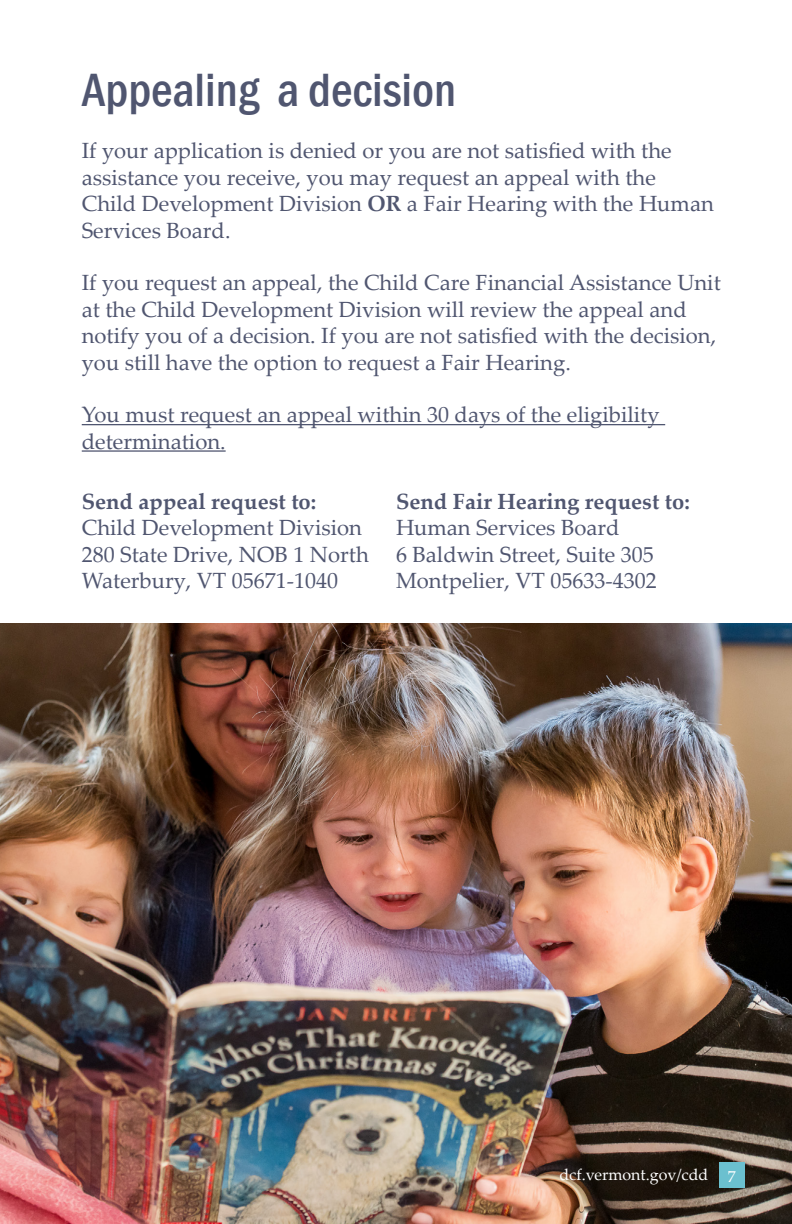
<style>
.page{position:relative;width:792px;height:1224px;background:#fff}
.page>*{position:absolute;margin:0;border:0;box-sizing:border-box;transform-origin:0 0}
.t1{font:500 condensed 48px "Franklin Gothic";color:#505670}
.t2{font:22px/26.4px "Palatino Linotype";color:#505670}
.t3{font:700 22px "Palatino Linotype";color:#505670}
.t4{font:16px "Palatino Linotype";color:#fff}
.s1{font-weight:700}
</style>
<div class="page">
<img style="left:0;top:624px;width:792px;height:600px">
<div style="left:719px;top:1162px;width:26px;height:26px;background:#6bc0cf"></div>
<hr style="left:82px;top:424px;width:583px;height:1px;background:#505670">
<hr style="left:82px;top:450px;width:144px;height:2px;background:#505670">
<p class="t1" style="left:82px;top:58px;width:376px">Appealing a decision</p>
<p class="t2" style="left:82px;top:137px;width:634px">If your application is denied or you are not satisfied with the assistance you receive, you may request an appeal with the Child Development Division <span class="s1">OR</span> a Fair Hearing with the Human Services Board.</p>
<p class="t2" style="left:82px;top:269px;width:641px">If you request an appeal, the Child Care Financial Assistance Unit at the Child Development Division will review the appeal and notify you of a decision. If you are not satisfied with the decision, you still have the option to request a Fair Hearing.</p>
<p class="t2" style="left:82px;top:401px;width:579px">You must request an appeal within 30 days of the eligibility determination.</p>
<p class="t3" style="left:82px;top:486px;width:236px">Send appeal request to:</p>
<p class="t2" style="left:82px;top:514px;width:282px">Child Development Division</p>
<p class="t2" style="left:82px;top:540px;width:289px">280 State Drive, NOB 1 North</p>
<p class="t2" style="left:82px;top:567px;width:258px">Waterbury, VT 05671-1040</p>
<p class="t3" style="left:396px;top:486px;width:295px">Send Fair Hearing request to:</p>
<p class="t2" style="left:396px;top:514px;width:225px">Human Services Board</p>
<p class="t2" style="left:396px;top:540px;width:259px">6 Baldwin Street, Suite 305</p>
<p class="t2" style="left:396px;top:567px;width:262px">Montpelier, VT 05633-4302</p>
<p class="t4" style="left:559px;top:1163px;width:150px">dcf.vermont.gov/cdd</p>
<p class="t4" style="left:728px;top:1165px;width:9px">7</p>
</div>
